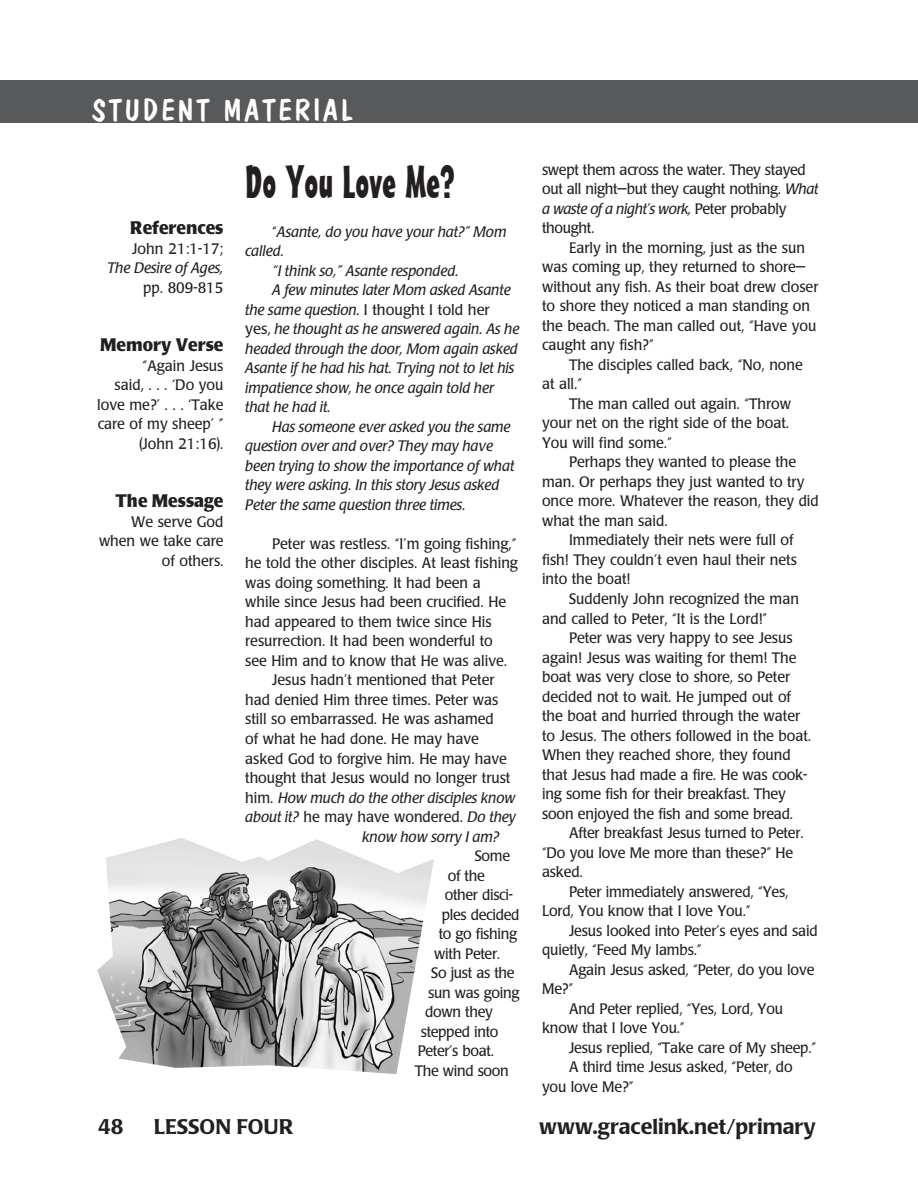
<style>
.page{position:relative;width:918px;height:1202px;background:#fff}
.page>*{position:absolute;margin:0;border:0;box-sizing:border-box;transform-origin:0 0}
.section_title{font:45px "Mister Earl BT";color:#231f20}
.t1{font:30px "Dom Casual D";letter-spacing:.1em;color:#fff}
.t2{font:500 21px "Poppl Laudatio";color:#231f20}
.subhead-right{font:700 18px "Poppl Laudatio";color:#231f20;scale:.95 1}
.body{font:15px/19.5px "Poppl Laudatio";color:#231f20;scale:.95 1}
.body-2{font:italic 15px/19.5px "Poppl Laudatio";color:#231f20}
.body-3{font:15px/19.5px "Poppl Laudatio";letter-spacing:-.02em;color:#231f20;scale:.95 1}
.body-right{font:15px/19.5px "Poppl Laudatio";color:#231f20;text-align:right;scale:.95 1}
.body-right-2{font:italic 15px "Poppl Laudatio";color:#231f20}
.s1{font-style:normal}
.s2{font-style:italic}
</style>
<div class="page">
<div style="left:0;top:80px;width:891px;height:43px;background:#58595b"></div>
<div style="left:891px;top:80px;width:27px;height:43px;background:#58595b"></div>
<img style="left:97px;top:838px;width:337px;height:236px">
<p class="t1" style="left:92px;top:92px;width:262px">STUDENT MATERIAL</p>
<p class="subhead-right" style="left:130px;top:218px;width:100px">References</p>
<p class="body-right" style="left:132px;top:239px;width:98px">John 21:1-17;</p>
<p class="body-right-2" style="left:107px;top:260px;width:118px">The Desire of Ages,</p>
<p class="body-right" style="left:143px;top:278px;width:86px">pp. 809-815</p>
<p class="subhead-right" style="left:100px;top:335px;width:131px">Memory Verse</p>
<p class="body-right" style="left:97px;top:356px;width:134px">“Again Jesus<br>said, . . . ‘Do you love me?’ . . . ‘Take care of my sheep’ ” (John 21:16).</p>
<p class="subhead-right" style="left:116px;top:491px;width:115px">The Message</p>
<p class="body-right" style="left:99px;top:512px;width:133px">We serve God when we take care of others.</p>
<p class="section_title" style="left:245px;top:154px;width:211px">Do You Love Me?</p>
<p class="body-2" style="left:245px;top:222px;width:263px;text-indent:27px"><span class="s1">“</span>Asante, do you have your hat?” Mom called.</p>
<p class="body-2" style="left:272px;top:261px;width:188px">“I think so,” Asante responded.</p>
<p class="body-2" style="left:245px;top:281px;width:276px;text-indent:27px">A few minutes later Mom asked Asante the same question. <span class="s1">I thought I told her<br>yes,</span> he thought as he answered again. As he headed through the door, Mom again asked Asante if he had his hat. Trying not to let his impatience show, he once again told her that he had it.</p>
<p class="body-2" style="left:245px;top:417px;width:271px;text-indent:27px">Has someone ever asked you the same question over and over? They may have been trying to show the importance of what they were asking. In this story Jesus asked Peter the same question three times.</p>
<p class="body" style="left:245px;top:534px;width:289px;text-indent:27px">Peter was restless. “I’m going fishing,” he told the other disciples. At least fishing was doing something. It had been a while since Jesus had been crucified. He had appeared to them twice since His resurrection. It had been wonderful to see Him and to know that He was alive.</p>
<p class="body" style="left:272px;top:671px;width:235px">Jesus hadn’t mentioned that Peter</p>
<p class="body" style="left:245px;top:690px;width:268px">had denied Him three times. Peter was</p>
<p class="body" style="left:245px;top:710px;width:263px">still so embarrassed. He was ashamed</p>
<p class="body" style="left:245px;top:729px;width:247px">of what he had done. He may have</p>
<p class="body" style="left:245px;top:749px;width:277px">asked God to forgive him. He may have</p>
<p class="body" style="left:245px;top:768px;width:281px">thought that Jesus would no longer trust</p>
<p class="body-2" style="left:245px;top:788px;width:272px"><span class="s1">him.</span> How much do the other disciples know</p>
<p class="body" style="left:245px;top:807px;width:286px"><span class="s2">about it?</span> he may have wondered. <span class="s2">Do they</span></p>
<p class="body-2" style="left:362px;top:827px;width:139px">know how sorry I am?</p>
<p class="body" style="left:475px;top:846px;width:39px">Some</p>
<p class="body" style="left:448px;top:866px;width:40px">of the</p>
<p class="body-3" style="left:445px;top:885px;width:73px">other disci-</p>
<p class="body-3" style="left:442px;top:905px;width:83px">ples decided</p>
<p class="body-3" style="left:439px;top:924px;width:84px">to go fishing</p>
<p class="body-3" style="left:434px;top:944px;width:71px">with Peter.</p>
<p class="body-3" style="left:431px;top:963px;width:89px">So just as the</p>
<p class="body-3" style="left:428px;top:983px;width:97px">sun was going</p>
<p class="body-3" style="left:425px;top:1002px;width:73px">down they</p>
<p class="body-3" style="left:421px;top:1022px;width:83px">stepped into</p>
<p class="body-3" style="left:418px;top:1041px;width:82px">Peter’s boat.</p>
<p class="body-3" style="left:415px;top:1061px;width:101px">The wind soon</p>
<p class="body-3" style="left:542px;top:160px;width:292px">swept them across the water. They stayed out all night—but they caught nothing. <span class="s2">What a waste of a night’s work,</span> Peter probably thought.</p>
<p class="body" style="left:542px;top:238px;width:292px;text-indent:27px">Early in the morning, just as the sun was coming up, they returned to shore— without any fish. As their boat drew closer to shore they noticed a man standing on the beach. The man called out, “Have you caught any fish?”</p>
<p class="body" style="left:542px;top:355px;width:276px;text-indent:27px">The disciples called back, “No, none at all.”</p>
<p class="body" style="left:542px;top:394px;width:264px;text-indent:27px">The man called out again. “Throw your net on the right side of the boat.<br>You will find some.”</p>
<p class="body" style="left:542px;top:453px;width:293px;text-indent:27px">Perhaps they wanted to please the man. Or perhaps they just wanted to try once more. Whatever the reason, they did what the man said.</p>
<p class="body" style="left:542px;top:531px;width:270px;text-indent:27px">Immediately their nets were full of fish! They couldn’t even haul their nets into the boat!</p>
<p class="body" style="left:542px;top:589px;width:272px;text-indent:27px">Suddenly John recognized the man and called to Peter, “It is the Lord!”</p>
<p class="body" style="left:542px;top:628px;width:285px;text-indent:27px">Peter was very happy to see Jesus again! Jesus was waiting for them! The boat was very close to shore, so Peter decided not to wait. He jumped out of the boat and hurried through the water to Jesus. The others followed in the boat.<br>When they reached shore, they found that Jesus had made a fire. He was cook&shy;ing some fish for their breakfast. They soon enjoyed the fish and some bread.</p>
<p class="body" style="left:542px;top:823px;width:277px;text-indent:27px">After breakfast Jesus turned to Peter. “Do you love Me more than these?” He asked.</p>
<p class="body" style="left:542px;top:882px;width:261px;text-indent:27px">Peter immediately answered, “Yes,<br>Lord, You know that I love You.”</p>
<p class="body" style="left:542px;top:921px;width:292px;text-indent:27px">Jesus looked into Peter’s eyes and said quietly, “Feed My lambs.”</p>
<p class="body" style="left:542px;top:960px;width:288px;text-indent:27px">Again Jesus asked, “Peter, do you love<br>Me?”</p>
<p class="body" style="left:542px;top:999px;width:255px;text-indent:27px">And Peter replied, “Yes, Lord, You know that I love You.”</p>
<p class="body" style="left:569px;top:1038px;width:262px">Jesus replied, “Take care of My sheep.”</p>
<p class="body" style="left:542px;top:1057px;width:265px;text-indent:27px">A third time Jesus asked, “Peter, do you love Me?”</p>
<p class="t2" style="left:98px;top:1115px;width:27px">48</p>
<p class="t2" style="left:154px;top:1115px;width:141px">LESSON FOUR</p>
<p class="t2" style="left:539px;top:1115px;width:278px">www.gracelink.net/primary</p>
</div>
